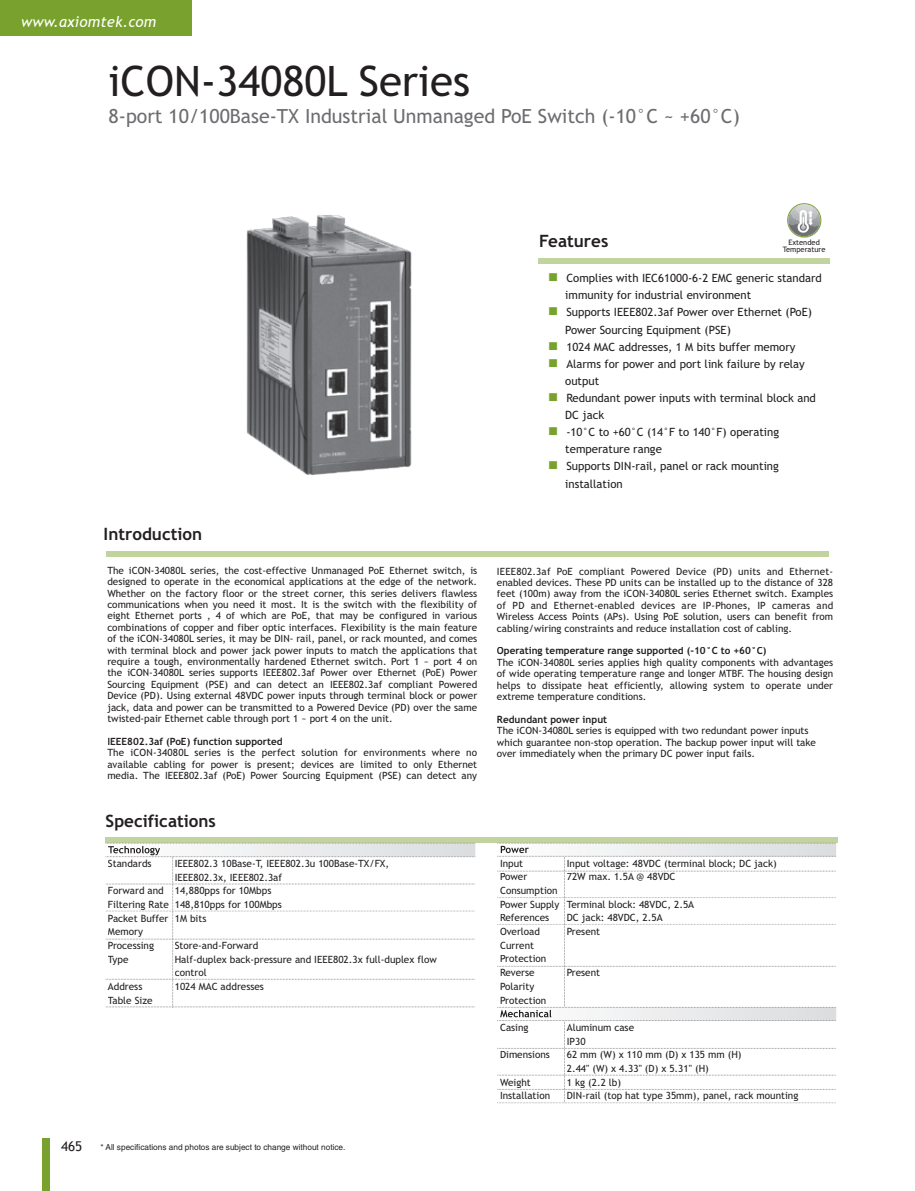
<style>
.page{position:relative;width:915px;height:1191px;background:#fff}
.page>*{position:absolute;margin:0;border:0;box-sizing:border-box;transform-origin:0 0}
.t1{font:42px "Trebuchet MS";color:#231f20}
.t2{font:19.5px "Trebuchet MS";color:#6c6d70}
.t3{font:700 17.1px "Trebuchet MS";color:#231f20}
.t4{font:italic 15px "Trebuchet MS";letter-spacing:.01em;color:#fff}
.t5{font:13.5px "Trebuchet MS";color:#231f20}
.t6{font:11.4px/17.1px "Trebuchet MS";color:#231f20}
.t7{font:10.05px/11.4px "Trebuchet MS";color:#231f20}
.t8{font:700 10.05px "Trebuchet MS";color:#231f20}
.t9{font:8.25px "Helvetica LT Std";color:#231f20}
.t10{font:7.5px/7.5px "Trebuchet MS";color:#231f20;text-align:center}
</style>
<div class="page">
<div style="left:43px;top:1138px;width:7px;height:53px;background:#78a22d"></div>
<div style="left:0;top:0;width:191px;height:35px;background:#78a22d"></div>
<div style="left:105px;top:837px;width:732px;height:5px;background:#c3d3a0"></div>
<div style="left:106px;top:551px;width:722px;height:5px;background:#c3d3a0"></div>
<div style="left:538px;top:258px;width:291px;height:6px;background:#c3d3a0"></div>
<svg style="left:497px;top:842px;width:338px;height:261px"></svg>
<img style="left:500px;top:846px;width:28px;height:7px">
<img style="left:500px;top:1009px;width:51px;height:8px">
<svg style="left:105px;top:842px;width:370px;height:165px"></svg>
<svg style="left:787px;top:203px;width:34px;height:35px"></svg>
<img style="left:246px;top:215px;width:166px;height:261px">
<h3 class="t4" style="left:21px;top:13px;width:136px">www.axiomtek.com</h3>
<h1 class="t1" style="left:109px;top:65px;width:363px">iCON-34080L Series</h1>
<h2 class="t2" style="left:109px;top:108px;width:632px">8-port 10/100Base-TX Industrial Unmanaged PoE Switch (-10°C ~ +60°C)</h2>
<h3 class="t3" style="left:104px;top:527px;width:100px">Introduction</h3>
<p class="t7" style="left:107px;top:565px;width:371px;text-align:justify">The iCON-34080L series, the cost-effective Unmanaged PoE Ethernet switch, is designed to operate in the economical applications at the edge of the network.<br>Whether on the factory floor or the street corner, this series delivers flawless communications when you need it most. It is the switch with the flexibility of eight Ethernet ports , 4 of which are PoE, that may be configured in various combinations of copper and fiber optic interfaces. Flexibility is the main feature of the iCON-34080L series, it may be DIN- rail, panel, or rack mounted, and comes with terminal block and power jack power inputs to match the applications that require a tough, environmentally hardened Ethernet switch. Port 1 ~ port 4 on the iCON-34080L series supports IEEE802.3af Power over Ethernet (PoE) Power Sourcing Equipment (PSE) and can detect an IEEE802.3af compliant Powered Device (PD). Using external 48VDC power inputs through terminal block or power jack, data and power can be transmitted to a Powered Device (PD) over the same twisted-pair Ethernet cable through port 1 ~ port 4 on the unit.</p>
<p class="t8" style="left:107px;top:737px;width:177px">IEEE802.3af (PoE) function supported</p>
<p class="t7" style="left:107px;top:748px;width:371px;text-align:justify">The iCON-34080L series is the perfect solution for environments where no available cabling for power is present; devices are limited to only Ethernet media. The IEEE802.3af (PoE) Power Sourcing Equipment (PSE) can detect any</p>
<h3 class="t3" style="left:106px;top:813px;width:112px">Specifications</h3>
<p class="t7" style="left:108px;top:858px;width:45px">Standards</p>
<p class="t7" style="left:175px;top:858px;width:216px">IEEE802.3 10Base-T, IEEE802.3u 100Base-TX/FX,</p>
<p class="t7" style="left:175px;top:872px;width:109px">IEEE802.3x, IEEE802.3af</p>
<p class="t7" style="left:108px;top:886px;width:165px">Forward and 14,880pps for 10Mbps</p>
<p class="t7" style="left:108px;top:899px;width:175px">Filtering Rate 148,810pps for 100Mbps</p>
<p class="t7" style="left:108px;top:913px;width:100px">Packet Buffer 1M bits</p>
<p class="t7" style="left:108px;top:927px;width:36px">Memory</p>
<p class="t7" style="left:108px;top:940px;width:48px">Processing</p>
<p class="t7" style="left:175px;top:940px;width:85px">Store-and-Forward</p>
<p class="t7" style="left:108px;top:954px;width:22px">Type</p>
<p class="t7" style="left:175px;top:953px;width:263px;line-height:13.6px">Half-duplex back-pressure and IEEE802.3x full-duplex flow control</p>
<p class="t7" style="left:108px;top:981px;width:36px">Address</p>
<p class="t7" style="left:175px;top:981px;width:91px">1024 MAC addresses</p>
<p class="t7" style="left:108px;top:995px;width:46px">Table Size</p>
<h3 class="t5" style="left:61px;top:1138px;width:23px">465</h3>
<p class="t9" style="left:100px;top:1142px;width:246px">* All specifications and photos are subject to change without notice.</p>
<h3 class="t3" style="left:539px;top:234px;width:71px">Features</h3>
<p class="t6" style="left:565px;top:271px;width:258px">Complies with IEC61000-6-2 EMC generic standard immunity for industrial environment<br>Supports IEEE802.3af Power over Ethernet (PoE)<br>Power Sourcing Equipment (PSE)<br>1024 MAC addresses, 1 M bits buffer memory Alarms for power and port link failure by relay output<br>Redundant power inputs with terminal block and DC jack<br>-10°C to +60°C (14°F to 140°F) operating temperature range<br>Supports DIN-rail, panel or rack mounting installation</p>
<p class="t10" style="left:782px;top:239px;width:44px">Extended<br>Temperature</p>
<p class="t7" style="left:496px;top:566px;width:338px;text-align:justify">IEEE802.3af PoE compliant Powered Device (PD) units and Ethernet&shy;enabled devices. These PD units can be installed up to the distance of 328 feet (100m) away from the iCON-34080L series Ethernet switch. Examples of PD and Ethernet-enabled devices are IP-Phones, IP cameras and Wireless Access Points (APs). Using PoE solution, users can benefit from cabling/wiring constraints and reduce installation cost of cabling.</p>
<p class="t8" style="left:496px;top:647px;width:271px">Operating temperature range supported (-10°C to +60°C)</p>
<p class="t7" style="left:496px;top:657px;width:337px;text-align:justify">The iCON-34080L series applies high quality components with advantages of wide operating temperature range and longer MTBF. The housing design helps to dissipate heat efficiently, allowing system to operate under extreme temperature conditions.</p>
<p class="t8" style="left:496px;top:715px;width:112px">Redundant power input</p>
<p class="t7" style="left:496px;top:726px;width:320px">The iCON-34080L series is equipped with two redundant power inputs which guarantee non-stop operation. The backup power input will take over immediately when the primary DC power input fails.</p>
<p class="t7" style="left:500px;top:858px;width:25px">Input</p>
<p class="t7" style="left:566px;top:858px;width:211px">Input voltage: 48VDC (terminal block; DC jack)</p>
<p class="t7" style="left:500px;top:872px;width:29px">Power</p>
<p class="t7" style="left:566px;top:872px;width:110px">72W max. 1.5A @ 48VDC</p>
<p class="t7" style="left:500px;top:884px;width:195px;line-height:13.6px">Consumption<br>Power Supply Terminal block: 48VDC, 2.5A<br>References</p>
<p class="t7" style="left:566px;top:913px;width:97px">DC jack: 48VDC, 2.5A</p>
<p class="t7" style="left:500px;top:926px;width:42px">Overload</p>
<p class="t7" style="left:566px;top:926px;width:35px">Present</p>
<p class="t7" style="left:500px;top:939px;width:48px;line-height:13.6px">Current<br>Protection<br>Reverse</p>
<p class="t7" style="left:566px;top:967px;width:35px">Present</p>
<p class="t7" style="left:500px;top:980px;width:48px;line-height:13.6px">Polarity<br>Protection</p>
<p class="t7" style="left:500px;top:1022px;width:30px">Casing</p>
<p class="t7" style="left:566px;top:1021px;width:69px;line-height:13.6px">Aluminum case<br>IP30</p>
<p class="t7" style="left:500px;top:1050px;width:51px">Dimensions</p>
<p class="t7" style="left:566px;top:1048px;width:176px;line-height:13.6px">62 mm (W) x 110 mm (D) x 135 mm (H)<br>2.44" (W) x 4.33" (D) x 5.31" (H)</p>
<p class="t7" style="left:500px;top:1077px;width:32px">Weight</p>
<p class="t7" style="left:566px;top:1077px;width:56px">1 kg (2.2 lb)</p>
<p class="t7" style="left:500px;top:1091px;width:52px">Installation</p>
<p class="t7" style="left:566px;top:1091px;width:233px">DIN-rail (top hat type 35mm), panel, rack mounting</p>
</div>
